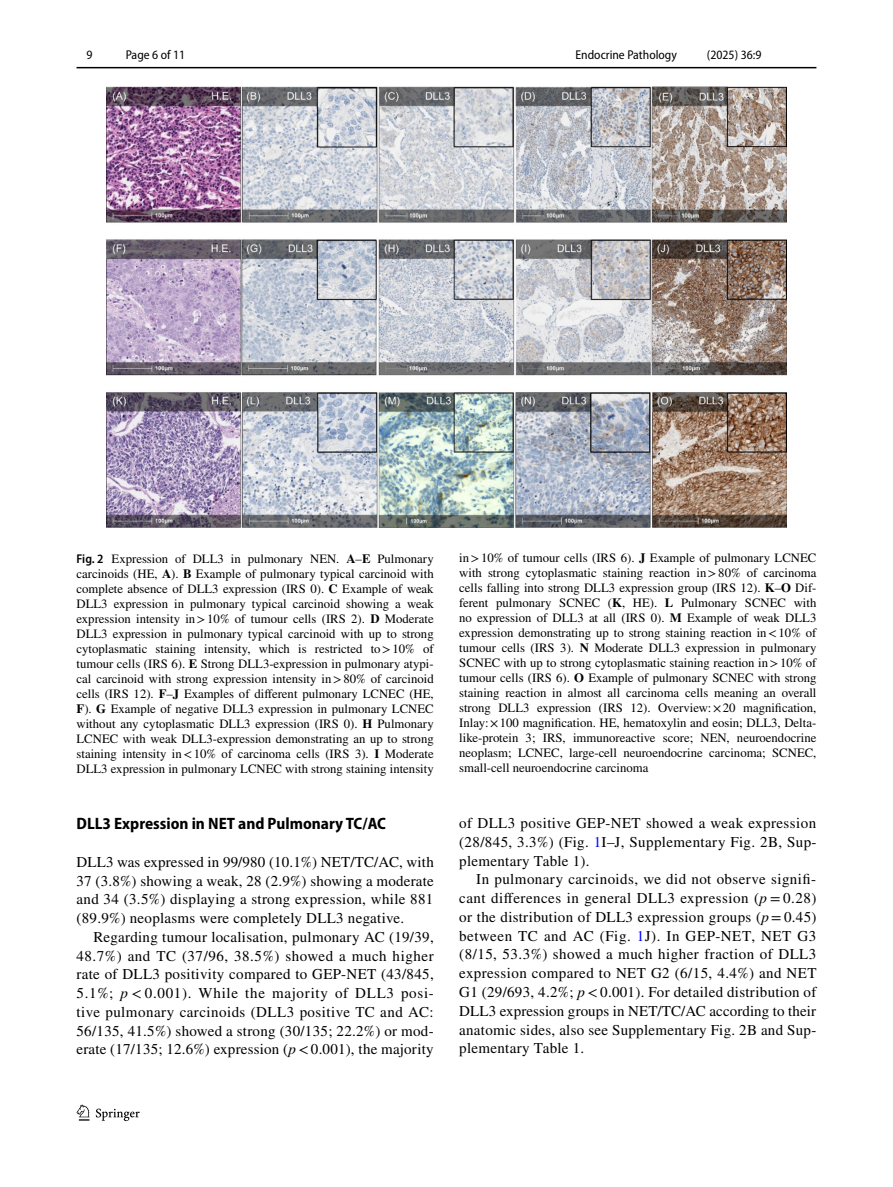
<style>
.page{position:relative;width:893px;height:1187px;background:#fff}
.page>*{position:absolute;margin:0;border:0;box-sizing:border-box;transform-origin:0 0}
.t1{font:700 semi-condensed 16.5px "Myriad Pro";color:#000}
.t2{font:15px/18.8px "STIX";letter-spacing:.02em;color:#000;text-align:justify}
.t3{font:12.75px/15px "STIX";color:#000;text-align:justify}
.t4{font:semi-condensed 12.75px "Myriad Pro";color:#000}
.s1{font-family:"Myriad Pro";font-weight:600;font-stretch:semi-condensed}
.s2{font-weight:700}
.s3{font-style:italic}
.s4{color:#00f}
</style>
<div class="page">
<hr style="left:77px;top:67px;width:739px;height:1px;background:#000">
<svg style="left:77px;top:1104px;width:12px;height:16px"></svg>
<svg style="left:96px;top:1108px;width:44px;height:12px"></svg>
<img style="left:106px;top:87px;width:681px;height:440px">
<p class="t4" style="left:87px;top:48px;width:8px">9</p>
<p class="t4" style="left:126px;top:48px;width:61px">Page 6 of 11</p>
<p class="t4" style="left:575px;top:48px;width:103px">Endocrine Pathology</p>
<p class="t4" style="left:707px;top:48px;width:56px">(2025) 36:9</p>
<p class="t3" style="left:77px;top:551px;width:359px"><span class="s1">Fig. 2</span> Expression of DLL3 in pulmonary NEN. <span class="s2">A</span>–<span class="s2">E</span> Pulmonary carcinoids (HE, <span class="s2">A</span>). <span class="s2">B</span> Example of pulmonary typical carcinoid with complete absence of DLL3 expression (IRS 0). <span class="s2">C</span> Example of weak DLL3 expression in pulmonary typical carcinoid showing a weak expression intensity in&gt;10% of tumour cells (IRS 2). <span class="s2">D</span> Moderate DLL3 expression in pulmonary typical carcinoid with up to strong cytoplasmatic staining intensity, which is restricted to&gt;10% of tumour cells (IRS 6). <span class="s2">E</span> Strong DLL3-expression in pulmonary atypi&shy;cal carcinoid with strong expression intensity in&gt;80% of carcinoid cells (IRS 12). <span class="s2">F</span>–<span class="s2">J</span> Examples of different pulmonary LCNEC (HE, <span class="s2">F</span>). <span class="s2">G</span> Example of negative DLL3 expression in pulmonary LCNEC without any cytoplasmatic DLL3 expression (IRS 0). <span class="s2">H</span> Pulmonary LCNEC with weak DLL3-expression demonstrating an up to strong staining intensity in&lt;10% of carcinoma cells (IRS 3). <span class="s2">I</span> Moderate DLL3 expression in pulmonary LCNEC with strong staining intensity</p>
<p class="t3" style="left:459px;top:551px;width:359px">in&gt;10% of tumour cells (IRS 6). <span class="s2">J</span> Example of pulmonary LCNEC with strong cytoplasmatic staining reaction in&gt;80% of carcinoma cells falling into strong DLL3 expression group (IRS 12). <span class="s2">K</span>–<span class="s2">O</span> Dif&shy;ferent pulmonary SCNEC (<span class="s2">K</span>, HE). <span class="s2">L</span> Pulmonary SCNEC with no expression of DLL3 at all (IRS 0). <span class="s2">M</span> Example of weak DLL3 expression demonstrating up to strong staining reaction in&lt;10% of tumour cells (IRS 3). <span class="s2">N</span> Moderate DLL3 expression in pulmonary SCNEC with up to strong cytoplasmatic staining reaction in&gt;10% of tumour cells (IRS 6). <span class="s2">O</span> Example of pulmonary SCNEC with strong staining reaction in almost all carcinoma cells meaning an overall strong DLL3 expression (IRS 12). Overview:×20 magnification, Inlay:×100 magnification. HE, hematoxylin and eosin; DLL3, Delta&shy;like-protein 3; IRS, immunoreactive score; NEN, neuroendocrine neoplasm; LCNEC, large-cell neuroendocrine carcinoma; SCNEC, small-cell neuroendocrine carcinoma</p>
<p class="t1" style="left:77px;top:814px;width:311px">DLL3 Expression in NET and Pulmonary TC/AC</p>
<p class="t2" style="left:77px;top:853px;width:359px">DLL3 was expressed in 99/980 (10.1%) NET/TC/AC, with 37 (3.8%) showing a weak, 28 (2.9%) showing a moderate and 34 (3.5%) displaying a strong expression, while 881 (89.9%) neoplasms were completely DLL3 negative.</p>
<p class="t2" style="left:77px;top:928px;width:359px;text-indent:17px">Regarding tumour localisation, pulmonary AC (19/39, 48.7%) and TC (37/96, 38.5%) showed a much higher rate of DLL3 positivity compared to GEP-NET (43/845, 5.1%; <span class="s3">p</span> &lt; 0.001). While the majority of DLL3 posi&shy;tive pulmonary carcinoids (DLL3 positive TC and AC:<br>56/135, 41.5%) showed a strong (30/135; 22.2%) or mod&shy;erate (17/135; 12.6%) expression (<span class="s3">p</span>&lt;0.001), the majority</p>
<p class="t2" style="left:459px;top:814px;width:359px">of DLL3 positive GEP-NET showed a weak expression (28/845, 3.3%) (Fig. <span class="s4">1</span>I–J, Supplementary Fig. 2B, Sup&shy;plementary Table 1).</p>
<p class="t2" style="left:459px;top:871px;width:359px;text-indent:17px">In pulmonary carcinoids, we did not observe signifi&shy;cant differences in general DLL3 expression (<span class="s3">p</span> = 0.28) or the distribution of DLL3 expression groups (<span class="s3">p</span>=0.45) between TC and AC (Fig. <span class="s4">1</span>J). In GEP-NET, NET G3 (8/15, 53.3%) showed a much higher fraction of DLL3 expression compared to NET G2 (6/15, 4.4%) and NET G1 (29/693, 4.2%; <span class="s3">p</span>&lt;0.001). For detailed distribution of DLL3 expression groups in NET/TC/AC according to their anatomic sides, also see Supplementary Fig. 2B and Sup&shy;plementary Table 1.</p>
</div>
